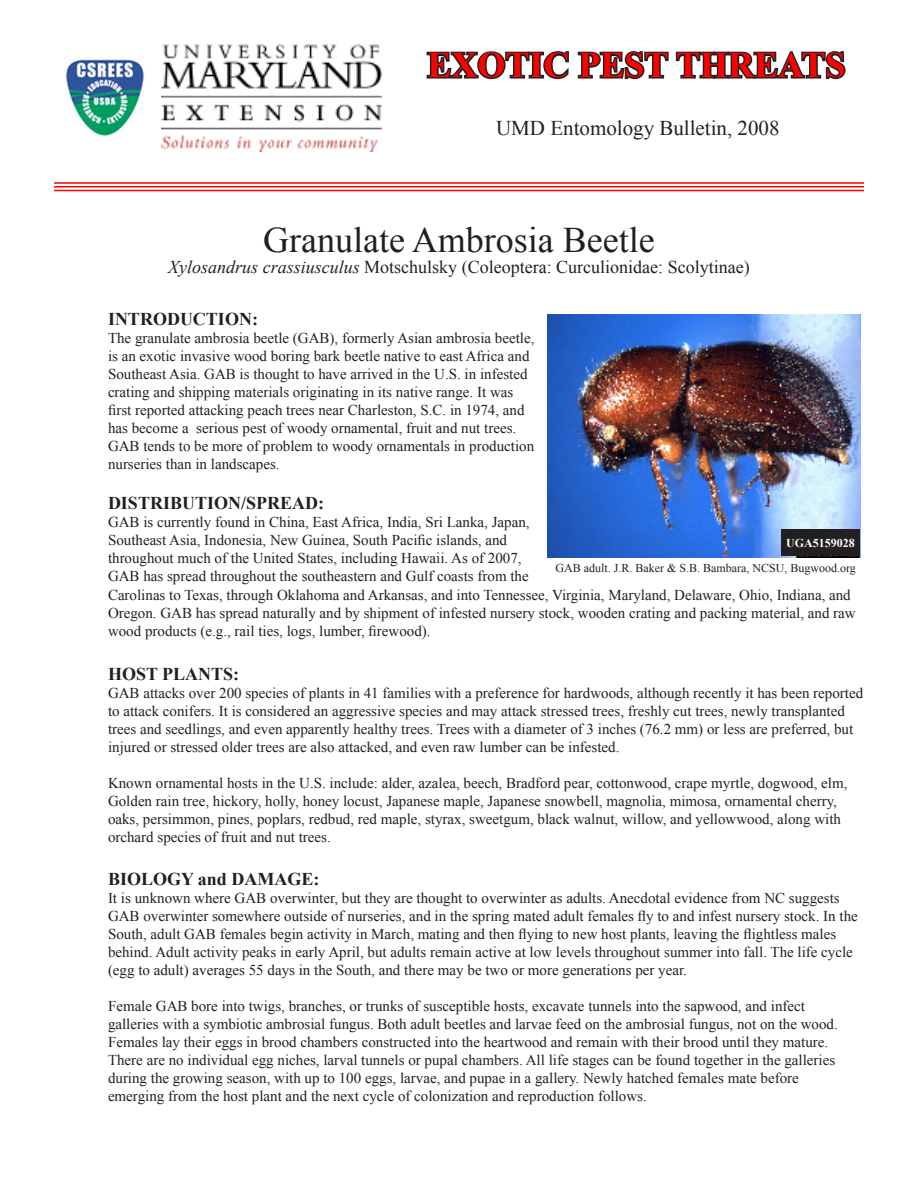
<style>
.page{position:relative;width:918px;height:1188px;background:#fff}
.page>*{position:absolute;margin:0;border:0;box-sizing:border-box;transform-origin:0 0}
.t1{font:36px "Times New Roman";color:#231f20}
.t2{font:700 36px "Times New Roman";color:#f00}
.t3{font:21px "Times New Roman";color:#231f20}
.t4{font:18px "Times New Roman";color:#231f20}
.t5{font:700 18px "Times New Roman";color:#231f20}
.t6{font:15px/18px "Times New Roman";color:#231f20}
.t7{font:12px "Times New Roman";color:#231f20}
.t8{font:700 12px "Times New Roman";color:#fff}
.s1{font-style:italic}
</style>
<div class="page">
<hr style="left:54px;top:182px;width:810px;height:2px;background:#f00">
<hr style="left:54px;top:186px;width:810px;height:2px;background:#f00">
<hr style="left:54px;top:190px;width:810px;height:1px;background:#f00">
<img style="left:548px;top:315px;width:312px;height:242px">
<svg style="left:426px;top:51px;width:143px;height:29px"></svg>
<svg style="left:577px;top:51px;width:269px;height:29px"></svg>
<img style="left:64px;top:56px;width:82px;height:81px">
<img style="left:162px;top:44px;width:219px;height:107px">
<div style="left:781px;top:530px;width:79px;height:26px;background:#231f20"></div>
<p class="t2" style="left:427px;top:40px;width:420px">EXOTIC PEST THREATS</p>
<p class="t3" style="left:496px;top:113px;width:285px">UMD Entomology Bulletin, 2008</p>
<p class="t1" style="left:263px;top:216px;width:393px">Granulate Ambrosia Beetle</p>
<p class="t4" style="left:168px;top:255px;width:583px"><span class="s1">Xylosandrus crassiusculus</span> Motschulsky (Coleoptera: Curculionidae: Scolytinae)</p>
<p class="t5" style="left:108px;top:307px;width:151px">INTRODUCTION:</p>
<p class="t6" style="left:108px;top:329px;width:428px">The granulate ambrosia beetle (GAB), formerly Asian ambrosia beetle, is an exotic invasive wood boring bark beetle native to east Africa and Southeast Asia. GAB is thought to have arrived in the U.S. in infested crating and shipping materials originating in its native range. It was first reported attacking peach trees near Charleston, S.C. in 1974, and has become a serious pest of woody ornamental, fruit and nut trees.<br>GAB tends to be more of problem to woody ornamentals in production nurseries than in landscapes.</p>
<p class="t5" style="left:108px;top:491px;width:218px">DISTRIBUTION/SPREAD:</p>
<p class="t6" style="left:108px;top:513px;width:423px">GAB is currently found in China, East Africa, India, Sri Lanka, Japan, Southeast Asia, Indonesia, New Guinea, South Pacific islands, and throughout much of the United States, including Hawaii. As of 2007, GAB has spread throughout the southeastern and Gulf coasts from the</p>
<p class="t8" style="left:786px;top:535px;width:70px">UGA5159028</p>
<p class="t7" style="left:556px;top:559px;width:302px">GAB adult. J.R. Baker &amp; S.B. Bambara, NCSU, Bugwood.org</p>
<p class="t6" style="left:108px;top:586px;width:749px">Carolinas to Texas, through Oklahoma and Arkansas, and into Tennessee, Virginia, Maryland, Delaware, Ohio, Indiana, and<br>Oregon. GAB has spread naturally and by shipment of infested nursery stock, wooden crating and packing material, and raw wood products (e.g., rail ties, logs, lumber, firewood).</p>
<p class="t5" style="left:108px;top:661px;width:133px">HOST PLANTS:</p>
<p class="t6" style="left:108px;top:683px;width:757px">GAB attacks over 200 species of plants in 41 families with a preference for hardwoods, although recently it has been reported to attack conifers. It is considered an aggressive species and may attack stressed trees, freshly cut trees, newly transplanted trees and seedlings, and even apparently healthy trees. Trees with a diameter of 3 inches (76.2 mm) or less are preferred, but injured or stressed older trees are also attacked, and even raw lumber can be infested.</p>
<p class="t6" style="left:108px;top:773px;width:741px">Known ornamental hosts in the U.S. include: alder, azalea, beech, Bradford pear, cottonwood, crape myrtle, dogwood, elm, Golden rain tree, hickory, holly, honey locust, Japanese maple, Japanese snowbell, magnolia, mimosa, ornamental cherry, oaks, persimmon, pines, poplars, redbud, red maple, styrax, sweetgum, black walnut, willow, and yellowwood, along with orchard species of fruit and nut trees.</p>
<p class="t5" style="left:108px;top:866px;width:213px">BIOLOGY and DAMAGE:</p>
<p class="t6" style="left:108px;top:889px;width:751px">It is unknown where GAB overwinter, but they are thought to overwinter as adults. Anecdotal evidence from NC suggests GAB overwinter somewhere outside of nurseries, and in the spring mated adult females fly to and infest nursery stock. In the South, adult GAB females begin activity in March, mating and then flying to new host plants, leaving the flightless males behind. Adult activity peaks in early April, but adults remain active at low levels throughout summer into fall. The life cycle (egg to adult) averages 55 days in the South, and there may be two or more generations per year.</p>
<p class="t6" style="left:108px;top:997px;width:698px">Female GAB bore into twigs, branches, or trunks of susceptible hosts, excavate tunnels into the sapwood, and infect</p>
<p class="t6" style="left:108px;top:1015px;width:731px">galleries with a symbiotic ambrosial fungus. Both adult beetles and larvae feed on the ambrosial fungus, not on the wood.</p>
<p class="t6" style="left:108px;top:1033px;width:729px">Females lay their eggs in brood chambers constructed into the heartwood and remain with their brood until they mature.<br>There are no individual egg niches, larval tunnels or pupal chambers. All life stages can be found together in the galleries</p>
<p class="t6" style="left:108px;top:1069px;width:692px">during the growing season, with up to 100 eggs, larvae, and pupae in a gallery. Newly hatched females mate before</p>
<p class="t6" style="left:108px;top:1087px;width:540px">emerging from the host plant and the next cycle of colonization and reproduction follows.</p>
</div>
